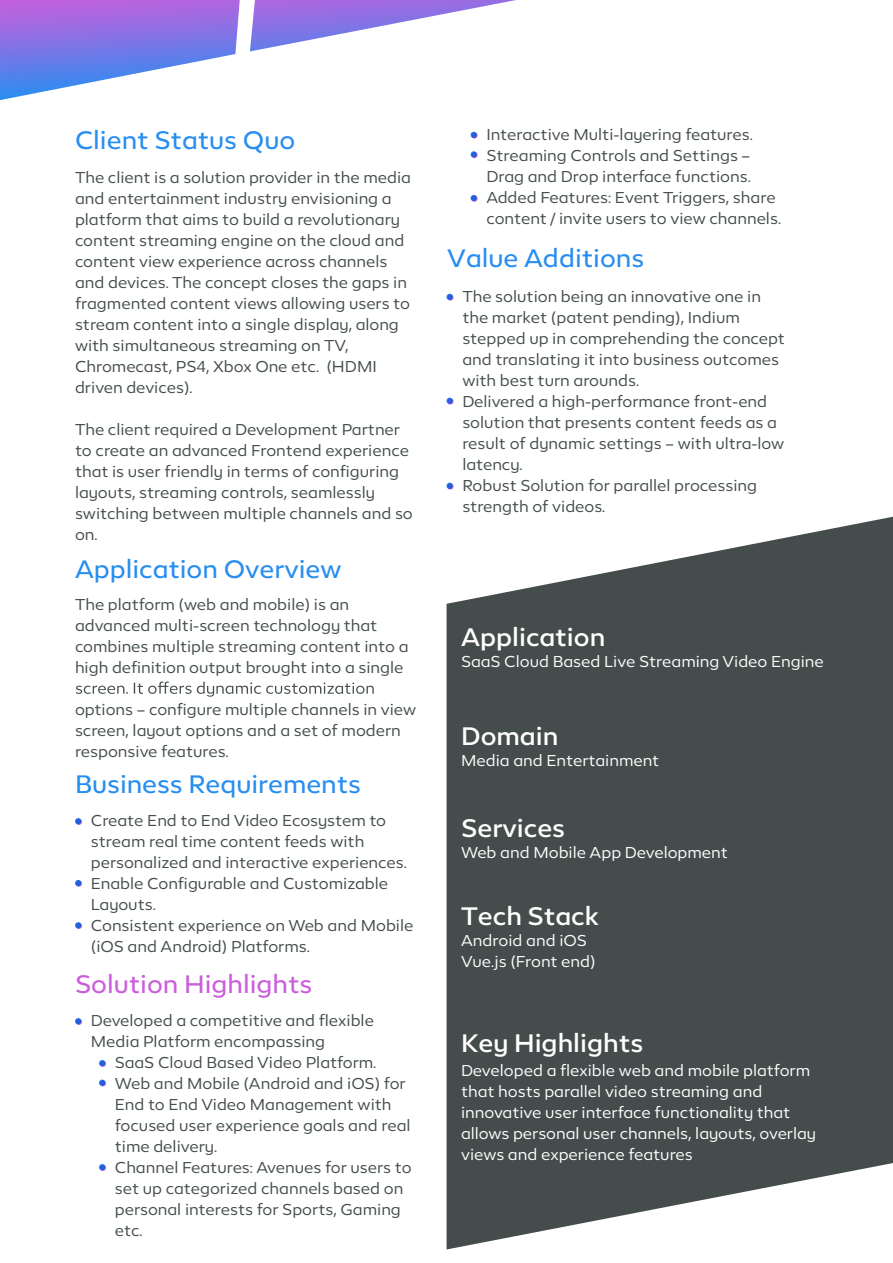
<style>
.page{position:relative;width:893px;height:1263px;background:#fff}
.page>*{position:absolute;margin:0;border:0;box-sizing:border-box;transform-origin:0 0}
.t1{font:24px "Epura";color:#278ef1}
.t2{font:500 24px "Epura";color:#fff}
.t3{font:24px "Epura";color:#cb5edc}
.t4{font:15px/21px "Epura";color:#444c4c}
.t5{font:15px/21px "Epura";color:#fff}
</style>
<div class="page">
<svg style="left:447px;top:517px;width:446px;height:732px;background:#596161"></svg>
<svg style="left:250px;top:0;width:266px;height:51px"></svg>
<svg style="left:0;top:0;width:240px;height:100px"></svg>
<svg style="left:76px;top:681px;width:298px;height:16px"></svg>
<svg style="left:75px;top:818px;width:7px;height:7px"></svg>
<svg style="left:75px;top:880px;width:6px;height:6px"></svg>
<svg style="left:75px;top:922px;width:7px;height:7px"></svg>
<svg style="left:75px;top:1018px;width:7px;height:7px"></svg>
<svg style="left:99px;top:1060px;width:6px;height:6px"></svg>
<svg style="left:99px;top:1079px;width:6px;height:7px"></svg>
<svg style="left:99px;top:1164px;width:7px;height:7px"></svg>
<svg style="left:471px;top:132px;width:6px;height:6px"></svg>
<div style="left:471px;top:152px;width:7px;height:6px;background:#b55fdc;border-radius:50%"></div>
<svg style="left:471px;top:151px;width:6px;height:7px"></svg>
<svg style="left:471px;top:195px;width:6px;height:6px"></svg>
<div style="left:447px;top:294px;width:6px;height:7px;background:#8d5edc;border-radius:50%"></div>
<svg style="left:446px;top:294px;width:7px;height:6px"></svg>
<svg style="left:446px;top:398px;width:7px;height:6px"></svg>
<svg style="left:446px;top:483px;width:7px;height:6px"></svg>
<h1 class="t1" style="left:75px;top:124px;width:222px">Client Status Quo</h1>
<p class="t4" style="left:75px;top:166px;width:337px">The client is a solution provider in the media and entertainment industry envisioning a platform that aims to build a revolutionary content streaming engine on the cloud and content view experience across channels and devices. The concept closes the gaps in fragmented content views allowing users to stream content into a single display, along with simultaneous streaming on TV, Chromecast, PS4, Xbox One etc. (HDMI driven devices).</p>
<p class="t4" style="left:75px;top:418px;width:339px">The client required a Development Partner to create an advanced Frontend experience that is user friendly in terms of configuring layouts, streaming controls, seamlessly switching between multiple channels and so on.</p>
<h1 class="t1" style="left:75px;top:553px;width:268px">Application Overview</h1>
<p class="t4" style="left:75px;top:593px;width:335px">The platform (web and mobile) is an advanced multi-screen technology that combines multiple streaming content into a high definition output brought into a single</p>
<p class="t4" style="left:75px;top:698px;width:343px">options – configure multiple channels in view screen, layout options and a set of modern responsive features.</p>
<h1 class="t1" style="left:75px;top:768px;width:287px">Business Requirements</h1>
<p class="t4" style="left:91px;top:809px;width:324px">Create End to End Video Ecosystem to stream real time content feeds with personalized and interactive experiences.<br>Enable Configurable and Customizable Layouts.<br>Consistent experience on Web and Mobile (iOS and Android) Platforms.</p>
<h1 class="t3" style="left:75px;top:968px;width:239px">Solution Highlights</h1>
<p class="t4" style="left:91px;top:1009px;width:285px">Developed a competitive and flexible<br>Media Platform encompassing</p>
<p class="t4" style="left:115px;top:1051px;width:298px">SaaS Cloud Based Video Platform.<br>Web and Mobile (Android and iOS) for<br>End to End Video Management with focused user experience goals and real time delivery.<br>Channel Features: Avenues for users to set up categorized channels based on personal interests for Sports, Gaming etc.</p>
<p class="t4" style="left:486px;top:123px;width:296px">Interactive Multi-layering features.<br>Streaming Controls and Settings – Drag and Drop interface functions.<br>Added Features: Event Triggers, share content / invite users to view channels.</p>
<h1 class="t1" style="left:447px;top:242px;width:198px">Value Additions</h1>
<p class="t4" style="left:462px;top:285px;width:324px">The solution being an innovative one in the market (patent pending), Indium stepped up in comprehending the concept and translating it into business outcomes with best turn arounds.<br>Delivered a high-performance front-end solution that presents content feeds as a result of dynamic settings – with ultra-low latency.<br>Robust Solution for parallel processing strength of videos.</p>
<h1 class="t2" style="left:461px;top:621px;width:146px">Application</h1>
<p class="t5" style="left:461px;top:650px;width:364px">SaaS Cloud Based Live Streaming Video Engine</p>
<h1 class="t2" style="left:461px;top:720px;width:99px">Domain</h1>
<p class="t5" style="left:461px;top:750px;width:200px">Media and Entertainment</p>
<h1 class="t2" style="left:461px;top:811px;width:105px">Services</h1>
<p class="t5" style="left:461px;top:841px;width:268px">Web and Mobile App Development</p>
<h1 class="t2" style="left:461px;top:900px;width:139px">Tech Stack</h1>
<p class="t5" style="left:461px;top:929px;width:136px">Android and iOS<br>Vue.js (Front end)</p>
<h1 class="t2" style="left:461px;top:1027px;width:184px">Key Highlights</h1>
<p class="t5" style="left:461px;top:1059px;width:356px">Developed a flexible web and mobile platform that hosts parallel video streaming and innovative user interface functionality that allows personal user channels, layouts, overlay views and experience features</p>
</div>
